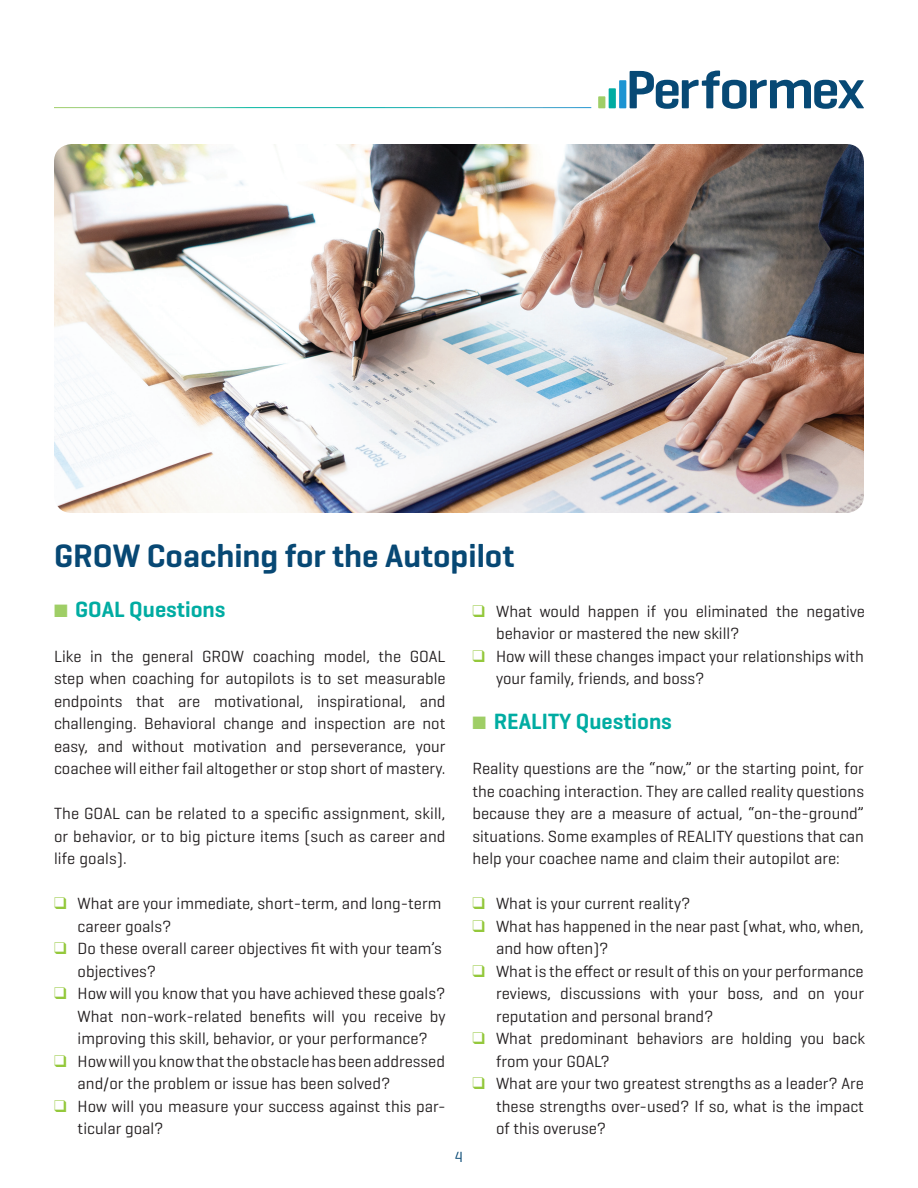
<style>
.page{position:relative;width:918px;height:1188px;background:#fff}
.page>*{position:absolute;margin:0;border:0;box-sizing:border-box;transform-origin:0 0}
.t1{font:600 33px "Geogrotesque";color:#074874}
.t2{font:600 22.5px "Geogrotesque";color:#00aca2}
.t3{font:16.5px/22.5px "Geogrotesque";color:#231f20}
.t4{font:15px "Geogrotesque";color:#074874}
.s1{color:#9fce66}
.s2{color:#94c83c}
</style>
<div class="page">
<svg style="left:598px;top:71px;width:266px;height:38px"></svg>
<img style="left:54px;top:144px;width:810px;height:369px">
<h1 class="t1" style="left:54px;top:535px;width:462px">GROW Coaching for the Autopilot</h1>
<h2 class="t2" style="left:54px;top:595px;width:173px"><span class="s1">■</span> GOAL Questions</h2>
<p class="t3" style="left:54px;top:644px;width:393px;text-align:justify">Like in the general GROW coaching model, the GOAL step when coaching for autopilots is to set measurable endpoints that are motivational, inspirational, and challenging. Behavioral change and inspection are not easy, and without motivation and perseverance, your coachee will either fail altogether or stop short of mastery.</p>
<p class="t3" style="left:54px;top:802px;width:393px;text-align:justify">The GOAL can be related to a specific assignment, skill, or behavior, or to big picture items (such as career and life goals).</p>
<p class="t3" style="left:78px;top:892px;width:365px;text-indent:-24px"><span class="s2">❑</span> What are your immediate, short-term, and long-term career goals?</p>
<p class="t3" style="left:78px;top:937px;width:366px;text-indent:-24px"><span class="s2">❑</span> Do these overall career objectives fit with your team’s objectives?</p>
<p class="t3" style="left:78px;top:982px;width:369px;text-align:justify;text-indent:-24px"><span class="s2">❑</span> How will you know that you have achieved these goals?<br>What non-work-related benefits will you receive by improving this skill, behavior, or your performance?</p>
<p class="t3" style="left:78px;top:1049px;width:369px;text-indent:-24px"><span class="s2">❑</span> How will you know that the obstacle has been addressed and/or the problem or issue has been solved?</p>
<p class="t3" style="left:78px;top:1094px;width:367px;text-indent:-24px"><span class="s2">❑</span> How will you measure your success against this par&shy;ticular goal?</p>
<p class="t4" style="left:455px;top:1147px;width:10px">4</p>
<p class="t3" style="left:496px;top:599px;width:370px;text-indent:-24px"><span class="s2">❑</span> What would happen if you eliminated the negative behavior or mastered the new skill?</p>
<p class="t3" style="left:496px;top:644px;width:369px;text-indent:-24px"><span class="s2">❑</span> How will these changes impact your relationships with your family, friends, and boss?</p>
<h2 class="t2" style="left:472px;top:707px;width:201px"><span class="s1">■</span> REALITY Questions</h2>
<p class="t3" style="left:472px;top:757px;width:393px;text-align:justify">Reality questions are the “now,” or the starting point, for the coaching interaction. They are called reality questions because they are a measure of actual, “on-the-ground” situations. Some examples of REALITY questions that can help your coachee name and claim their autopilot are:</p>
<p class="t3" style="left:472px;top:892px;width:220px"><span class="s2">❑</span> What is your current reality?</p>
<p class="t3" style="left:496px;top:914px;width:369px;text-indent:-24px"><span class="s2">❑</span> What has happened in the near past (what, who, when, and how often)?</p>
<p class="t3" style="left:496px;top:959px;width:369px;text-align:justify;text-indent:-24px"><span class="s2">❑</span> What is the effect or result of this on your performance reviews, discussions with your boss, and on your reputation and personal brand?</p>
<p class="t3" style="left:496px;top:1027px;width:370px;text-indent:-24px"><span class="s2">❑</span> What predominant behaviors are holding you back from your GOAL?</p>
<p class="t3" style="left:496px;top:1072px;width:369px;text-align:justify;text-indent:-24px"><span class="s2">❑</span> What are your two greatest strengths as a leader? Are these strengths over-used? If so, what is the impact of this overuse?</p>
</div>
